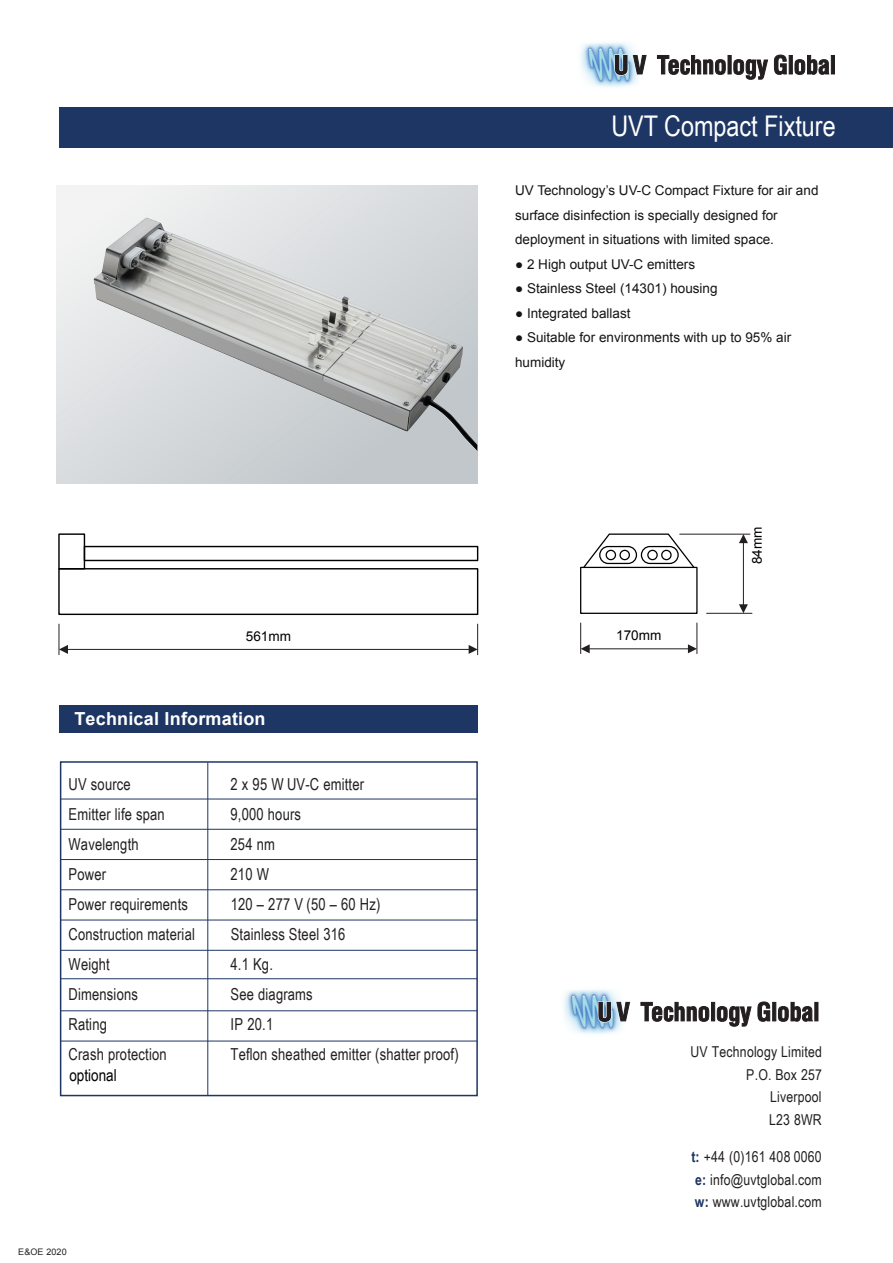
<style>
.page{position:relative;width:893px;height:1263px;background:#fff}
.page>*{position:absolute;margin:0;border:0;box-sizing:border-box;transform-origin:0 0}
.t1{font:28.5px "Arial Narrow";color:#fffffe}
.t2{font:700 18px "Arial";letter-spacing:.01em;color:#fff}
.t3{font:16.5px "Arial Narrow";letter-spacing:.01em;color:#231f20;scale:.96 1}
.t4{font:16.5px "Arial Narrow";color:#000}
.t5{font:15px/22.5px "Arial Narrow";letter-spacing:.015em;color:#231f20;text-align:right}
.t6{font:13.5px/24.5px "Arial";color:#141413}
.t7{font:13.5px "Arial";color:#000}
.t8{font:9px "Arial";letter-spacing:.01em;color:#231f20}
.s1{font-weight:700;color:#1e3664}
</style>
<div class="page">
<img style="left:94px;top:217px;width:383px;height:235px">
<div style="left:60px;top:107px;width:833px;height:40px;background:#1e3664"></div>
<img style="left:580px;top:43px;width:58px;height:44px">
<svg style="left:614px;top:54px;width:32px;height:22px"></svg>
<svg style="left:657px;top:55px;width:68px;height:19px"></svg>
<hr style="left:728px;top:55px;width:3px;height:19px;background:#231f20">
<svg style="left:734px;top:60px;width:34px;height:19px"></svg>
<svg style="left:774px;top:55px;width:12px;height:19px"></svg>
<div style="left:789px;top:55px;width:3px;height:19px;background:#231f20;border:1px solid #231f20"></div>
<svg style="left:795px;top:55px;width:34px;height:19px"></svg>
<div style="left:831px;top:55px;width:4px;height:19px;background:#231f20;border:1px solid #231f20"></div>
<hr style="left:59px;top:624px;width:1px;height:31px;background:#231f20">
<hr style="left:580px;top:623px;width:1px;height:31px;background:#231f20">
<hr style="left:697px;top:623px;width:1px;height:31px;background:#231f20">
<hr style="left:477px;top:624px;width:1px;height:31px;background:#231f20">
<div style="left:59px;top:706px;width:418px;height:27px;background:#1e3664"></div>
<hr style="left:61px;top:829px;width:416px;height:1px;background:#1e3664">
<hr style="left:61px;top:859px;width:416px;height:1px;background:#1e3664">
<hr style="left:61px;top:889px;width:416px;height:1px;background:#1e3664">
<hr style="left:61px;top:920px;width:416px;height:1px;background:#1e3664">
<hr style="left:61px;top:950px;width:416px;height:1px;background:#1e3664">
<hr style="left:61px;top:1010px;width:416px;height:1px;background:#1e3664">
<hr style="left:61px;top:1041px;width:416px;height:1px;background:#1e3664">
<hr style="left:61px;top:978px;width:416px;height:1px;background:#1e3664">
<hr style="left:61px;top:799px;width:416px;height:1px;background:#1e3664">
<hr style="left:207px;top:762px;width:1px;height:333px;background:#1e3664">
<div style="left:60px;top:761px;width:418px;height:335px;border:2px solid #1e3664"></div>
<div style="left:580px;top:567px;width:118px;height:47px;border:1px solid #000"></div>
<div style="left:84px;top:546px;width:394px;height:15px;border:1px solid #000"></div>
<div style="left:58px;top:533px;width:27px;height:36px;border:1px solid #000"></div>
<div style="left:58px;top:568px;width:420px;height:47px;border:1px solid #000"></div>
<svg style="left:582px;top:533px;width:114px;height:36px"></svg>
<hr style="left:680px;top:534px;width:70px;height:1px;background:#231f20">
<hr style="left:707px;top:613px;width:45px;height:1px;background:#231f20">
<svg style="left:59px;top:645px;width:9px;height:9px"></svg>
<svg style="left:469px;top:645px;width:9px;height:9px"></svg>
<hr style="left:66px;top:649px;width:404px;height:1px;background:#231f20">
<svg style="left:581px;top:644px;width:9px;height:9px"></svg>
<svg style="left:688px;top:644px;width:9px;height:9px"></svg>
<hr style="left:588px;top:648px;width:102px;height:1px;background:#231f20">
<svg style="left:739px;top:604px;width:9px;height:9px"></svg>
<svg style="left:739px;top:534px;width:9px;height:9px"></svg>
<hr style="left:743px;top:541px;width:1px;height:65px;background:#231f20">
<img style="left:563px;top:990px;width:59px;height:44px">
<svg style="left:598px;top:1001px;width:32px;height:21px"></svg>
<svg style="left:641px;top:1002px;width:68px;height:19px"></svg>
<div style="left:711px;top:1002px;width:4px;height:19px;background:#231f20;border:1px solid #231f20"></div>
<svg style="left:717px;top:1006px;width:34px;height:20px"></svg>
<svg style="left:758px;top:1002px;width:12px;height:19px"></svg>
<div style="left:773px;top:1002px;width:3px;height:19px;background:#231f20;border:1px solid #231f20"></div>
<svg style="left:778px;top:1002px;width:34px;height:19px"></svg>
<hr style="left:815px;top:1002px;width:3px;height:19px;background:#231f20">
<h1 class="t1" style="left:611px;top:115px;width:226px">UVT Compact Fixture</h1>
<p class="t6" style="left:515px;top:180px;width:305px">UV Technology’s UV-C Compact Fixture for air and surface disinfection is specially designed for deployment in situations with limited space.</p>
<p class="t6" style="left:515px;top:253px;width:181px">● 2 High output UV-C emitters</p>
<p class="t6" style="left:515px;top:277px;width:204px">● Stainless Steel (14301) housing</p>
<p class="t6" style="left:515px;top:302px;width:117px">● Integrated ballast</p>
<p class="t6" style="left:515px;top:326px;width:278px">● Suitable for environments with up to 95% air humidity</p>
<p class="t7" style="left:246px;top:631px;width:47px">561mm</p>
<p class="t7" style="left:616px;top:630px;width:47px">170mm</p>
<p class="t2" style="left:74px;top:712px;width:193px">Technical Information</p>
<p class="t3" style="left:69px;top:778px;width:66px">UV source</p>
<p class="t3" style="left:231px;top:778px;width:141px">2 x 95 W UV-C emitter</p>
<p class="t3" style="left:69px;top:808px;width:102px">Emitter life span</p>
<p class="t3" style="left:231px;top:808px;width:75px">9,000 hours</p>
<p class="t3" style="left:69px;top:838px;width:75px">Wavelength</p>
<p class="t3" style="left:231px;top:838px;width:48px">254 nm</p>
<p class="t3" style="left:69px;top:868px;width:41px">Power</p>
<p class="t3" style="left:231px;top:868px;width:42px">210 W</p>
<p class="t3" style="left:69px;top:898px;width:126px">Power requirements</p>
<p class="t3" style="left:231px;top:898px;width:157px">120 – 277 V (50 – 60 Hz)</p>
<p class="t3" style="left:69px;top:928px;width:133px">Construction material</p>
<p class="t3" style="left:231px;top:928px;width:121px">Stainless Steel 316</p>
<p class="t3" style="left:69px;top:958px;width:45px">Weight</p>
<p class="t3" style="left:231px;top:958px;width:46px">4.1 Kg.</p>
<p class="t3" style="left:69px;top:988px;width:74px">Dimensions</p>
<p class="t3" style="left:231px;top:988px;width:87px">See diagrams</p>
<p class="t3" style="left:69px;top:1018px;width:42px">Rating</p>
<p class="t3" style="left:231px;top:1018px;width:46px">IP 20.1</p>
<p class="t3" style="left:69px;top:1048px;width:104px">Crash protection</p>
<p class="t3" style="left:231px;top:1048px;width:239px">Teflon sheathed emitter (shatter proof)</p>
<p class="t4" style="left:69px;top:1069px;width:49px">optional</p>
<p class="t8" style="left:18px;top:1248px;width:50px">E&amp;OE 2020</p>
<p class="t7" style="left:752px;top:564px;width:39px;rotate:-90deg">84mm</p>
<p class="t5" style="left:691px;top:1042px;width:133px">UV Technology Limited<br>P.O. Box 257<br>Liverpool<br>L23 8WR</p>
<p class="t5" style="left:691px;top:1147px;width:132px;text-align:justify"><span class="s1">t:</span> +44 (0)161 408 0060 <span class="s1">e:</span> info@uvtglobal.com <span class="s1">w:</span> www.uvtglobal.com</p>
</div>
